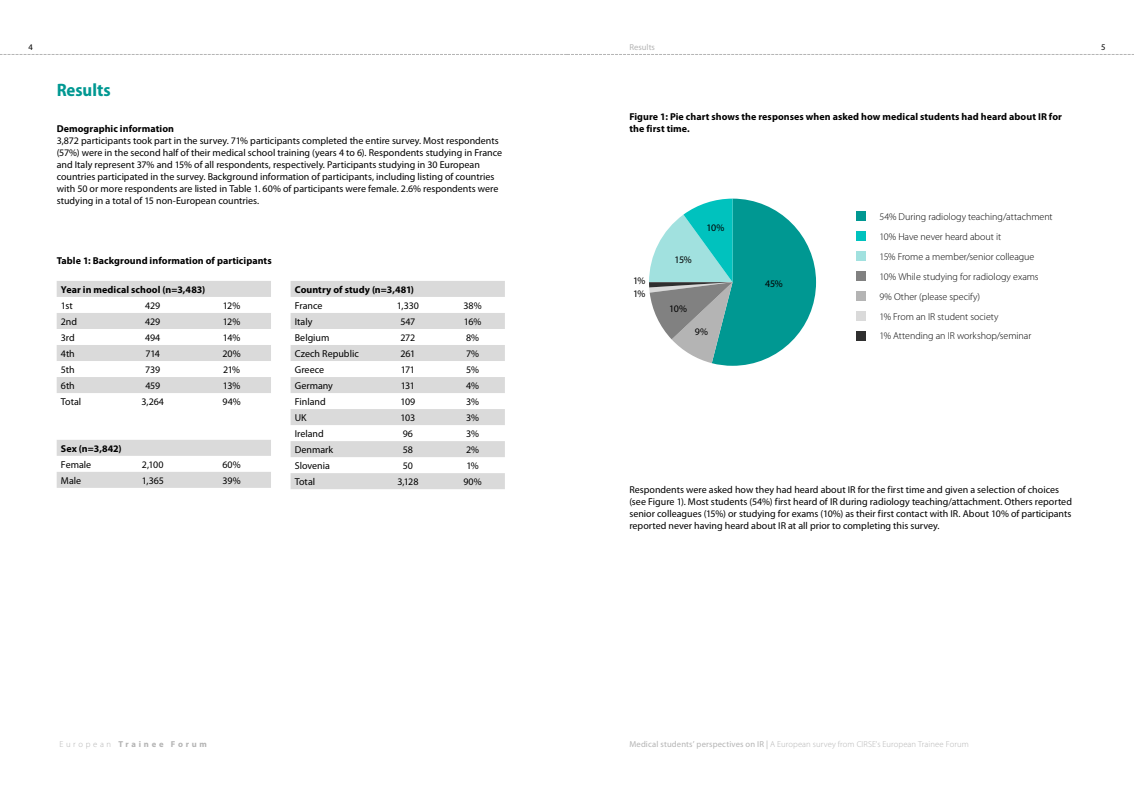
<style>
.page{position:relative;width:1134px;height:786px;background:#fff}
.page>*{position:absolute;margin:0;border:0;box-sizing:border-box;transform-origin:0 0}
.t1{font:700 semi-condensed 18px "Myriad Pro";color:#009892}
.t2{font:10px/12px "Myriad Pro";color:#000}
.t3{font:700 10px/12px "Myriad Pro";letter-spacing:.005em;color:#000}
.t4{font:300 10px/19.8px "Myriad Pro";color:#000}
.t5{font:300 8.6px "Myriad Pro";letter-spacing:.01em;color:#b4b4b4}
.t6{font:700 8.6px "Myriad Pro";letter-spacing:.32em;color:#b4b4b4}
.t7{font:8.6px "Myriad Pro";letter-spacing:.005em;color:#b4b4b4}
.t8{font:8.6px "Myriad Pro";color:#000}
.s1{font-weight:300}
.s2{font-weight:400}
</style>
<div class="page">
<svg style="left:0;top:54px;width:1134px;height:1px"></svg>
<svg style="left:649px;top:198px;width:167px;height:167px"></svg>
<div style="left:856px;top:211px;width:10px;height:10px;background:#009892"></div>
<div style="left:856px;top:231px;width:10px;height:10px;background:#00c2be"></div>
<div style="left:856px;top:251px;width:10px;height:10px;background:#a1e1df"></div>
<div style="left:856px;top:271px;width:10px;height:10px;background:#818181"></div>
<div style="left:856px;top:291px;width:10px;height:10px;background:#b4b4b4"></div>
<div style="left:856px;top:311px;width:10px;height:9px;background:#dadada"></div>
<div style="left:856px;top:330px;width:10px;height:10px;background:#2f2f2f"></div>
<svg style="left:57px;top:281px;width:214px;height:112px"></svg>
<svg style="left:291px;top:281px;width:214px;height:208px;fill:#dadada"></svg>
<svg style="left:57px;top:440px;width:214px;height:47px"></svg>
<p class="t7" style="left:629px;top:43px;width:27px">Results</p>
<p class="t8" style="left:28px;top:43px;width:6px">4</p>
<p class="t8" style="left:1101px;top:43px;width:6px">5</p>
<h1 class="t1" style="left:57px;top:80px;width:55px">Results</h1>
<p class="t3" style="left:57px;top:123px;width:119px">Demographic information</p>
<p class="t2" style="left:57px;top:135px;width:447px">3,872 participants took part in the survey. 71% participants completed the entire survey. Most respondents (57%) were in the second half of their medical school training (years 4 to 6). Respondents studying in France and Italy represent 37% and 15% of all respondents, respectively. Participants studying in 30 European countries participated in the survey. Background information of participants, including listing of countries with 50 or more respondents are listed in Table 1. 60% of participants were female. 2.6% respondents were studying in a total of 15 non-European countries.</p>
<p class="t3" style="left:57px;top:255px;width:216px">Table 1: Background information of participants</p>
<p class="t3" style="left:61px;top:283px;width:146px">Year in medical school (n=3,483)</p>
<p class="t2" style="left:61px;top:299px;width:13px">1st</p>
<p class="t2" style="left:145px;top:299px;width:16px">429</p>
<p class="t2" style="left:223px;top:299px;width:19px">12%</p>
<p class="t2" style="left:61px;top:315px;width:18px">2nd</p>
<p class="t2" style="left:145px;top:315px;width:16px">429</p>
<p class="t2" style="left:223px;top:315px;width:19px">12%</p>
<p class="t2" style="left:61px;top:331px;width:15px">3rd</p>
<p class="t2" style="left:145px;top:331px;width:17px">494</p>
<p class="t2" style="left:223px;top:331px;width:19px">14%</p>
<p class="t2" style="left:61px;top:347px;width:15px">4th</p>
<p class="t2" style="left:146px;top:347px;width:16px">714</p>
<p class="t2" style="left:223px;top:347px;width:20px">20%</p>
<p class="t2" style="left:61px;top:363px;width:15px">5th</p>
<p class="t2" style="left:145px;top:363px;width:17px">739</p>
<p class="t2" style="left:223px;top:363px;width:19px">21%</p>
<p class="t2" style="left:61px;top:379px;width:15px">6th</p>
<p class="t2" style="left:145px;top:379px;width:16px">459</p>
<p class="t2" style="left:223px;top:379px;width:19px">13%</p>
<p class="t2" style="left:61px;top:395px;width:22px">Total</p>
<p class="t2" style="left:141px;top:395px;width:24px">3,264</p>
<p class="t2" style="left:223px;top:395px;width:20px">94%</p>
<p class="t3" style="left:61px;top:442px;width:62px">Sex (n=3,842)</p>
<p class="t2" style="left:61px;top:458px;width:32px">Female</p>
<p class="t2" style="left:142px;top:458px;width:23px">2,100</p>
<p class="t2" style="left:222px;top:458px;width:20px">60%</p>
<p class="t2" style="left:61px;top:474px;width:22px">Male</p>
<p class="t2" style="left:142px;top:474px;width:24px">1,365</p>
<p class="t2" style="left:223px;top:474px;width:20px">39%</p>
<p class="t3" style="left:295px;top:283px;width:121px">Country of study (n=3,481)</p>
<p class="t2" style="left:295px;top:299px;width:29px">France</p>
<p class="t2" style="left:397px;top:299px;width:23px">1,330</p>
<p class="t2" style="left:463px;top:299px;width:20px">38%</p>
<p class="t2" style="left:295px;top:315px;width:19px">Italy</p>
<p class="t2" style="left:400px;top:315px;width:17px">547</p>
<p class="t2" style="left:464px;top:315px;width:19px">16%</p>
<p class="t2" style="left:295px;top:331px;width:36px">Belgium</p>
<p class="t2" style="left:400px;top:331px;width:17px">272</p>
<p class="t2" style="left:466px;top:331px;width:15px">8%</p>
<p class="t2" style="left:295px;top:347px;width:65px">Czech Republic</p>
<p class="t2" style="left:401px;top:347px;width:16px">261</p>
<p class="t2" style="left:466px;top:347px;width:14px">7%</p>
<p class="t2" style="left:295px;top:363px;width:31px">Greece</p>
<p class="t2" style="left:401px;top:363px;width:16px">171</p>
<p class="t2" style="left:466px;top:363px;width:14px">5%</p>
<p class="t2" style="left:295px;top:379px;width:40px">Germany</p>
<p class="t2" style="left:401px;top:379px;width:16px">131</p>
<p class="t2" style="left:466px;top:379px;width:14px">4%</p>
<p class="t2" style="left:295px;top:395px;width:32px">Finland</p>
<p class="t2" style="left:400px;top:395px;width:16px">109</p>
<p class="t2" style="left:466px;top:395px;width:14px">3%</p>
<p class="t2" style="left:295px;top:411px;width:13px">UK</p>
<p class="t2" style="left:401px;top:411px;width:16px">103</p>
<p class="t2" style="left:466px;top:411px;width:14px">3%</p>
<p class="t2" style="left:295px;top:427px;width:31px">Ireland</p>
<p class="t2" style="left:403px;top:427px;width:12px">96</p>
<p class="t2" style="left:466px;top:427px;width:14px">3%</p>
<p class="t2" style="left:295px;top:443px;width:40px">Denmark</p>
<p class="t2" style="left:403px;top:443px;width:12px">58</p>
<p class="t2" style="left:466px;top:443px;width:14px">2%</p>
<p class="t2" style="left:295px;top:459px;width:37px">Slovenia</p>
<p class="t2" style="left:403px;top:459px;width:12px">50</p>
<p class="t2" style="left:466px;top:459px;width:14px">1%</p>
<p class="t2" style="left:295px;top:475px;width:22px">Total</p>
<p class="t2" style="left:397px;top:475px;width:23px">3,128</p>
<p class="t2" style="left:463px;top:475px;width:20px">90%</p>
<p class="t3" style="left:629px;top:111px;width:434px">Figure 1: Pie chart shows the responses when asked how medical students had heard about IR for the first time.</p>
<p class="t2" style="left:633px;top:275px;width:14px">1%</p>
<p class="t2" style="left:674px;top:253px;width:19px">15%</p>
<p class="t2" style="left:707px;top:222px;width:19px">10%</p>
<p class="t2" style="left:765px;top:277px;width:19px">45%</p>
<p class="t4" style="left:879px;top:207px;width:175px">54% During radiology teaching/attachment</p>
<p class="t4" style="left:879px;top:227px;width:161px">10% Have never heard about it<br>15% Frome a member/senior colleague<br>10% While studying for radiology exams</p>
<p class="t2" style="left:633px;top:288px;width:14px">1%</p>
<p class="t4" style="left:879px;top:286px;width:153px">9% Other (please specify)<br>1% From an IR student society<br>1% Attending an IR workshop/seminar</p>
<p class="t2" style="left:669px;top:303px;width:19px">10%</p>
<p class="t2" style="left:695px;top:326px;width:15px">9%</p>
<p class="t2" style="left:629px;top:483px;width:444px">Respondents were asked how they had heard about IR for the first time and given a selection of choices (see Figure 1). Most students (54%) first heard of IR during radiology teaching/attachment. Others reported senior colleagues (15%) or studying for exams (10%) as their first contact with IR. About 10% of participants reported never having heard about IR at all prior to completing this survey.</p>
<p class="t6" style="left:60px;top:739px;width:149px"><span class="s1">European</span> Trainee Forum</p>
<p class="t5" style="left:629px;top:739px;width:341px"><span class="s2">Medical students’ perspectives on IR |</span> A European survey from CIRSE’s European Trainee Forum</p>
</div>
